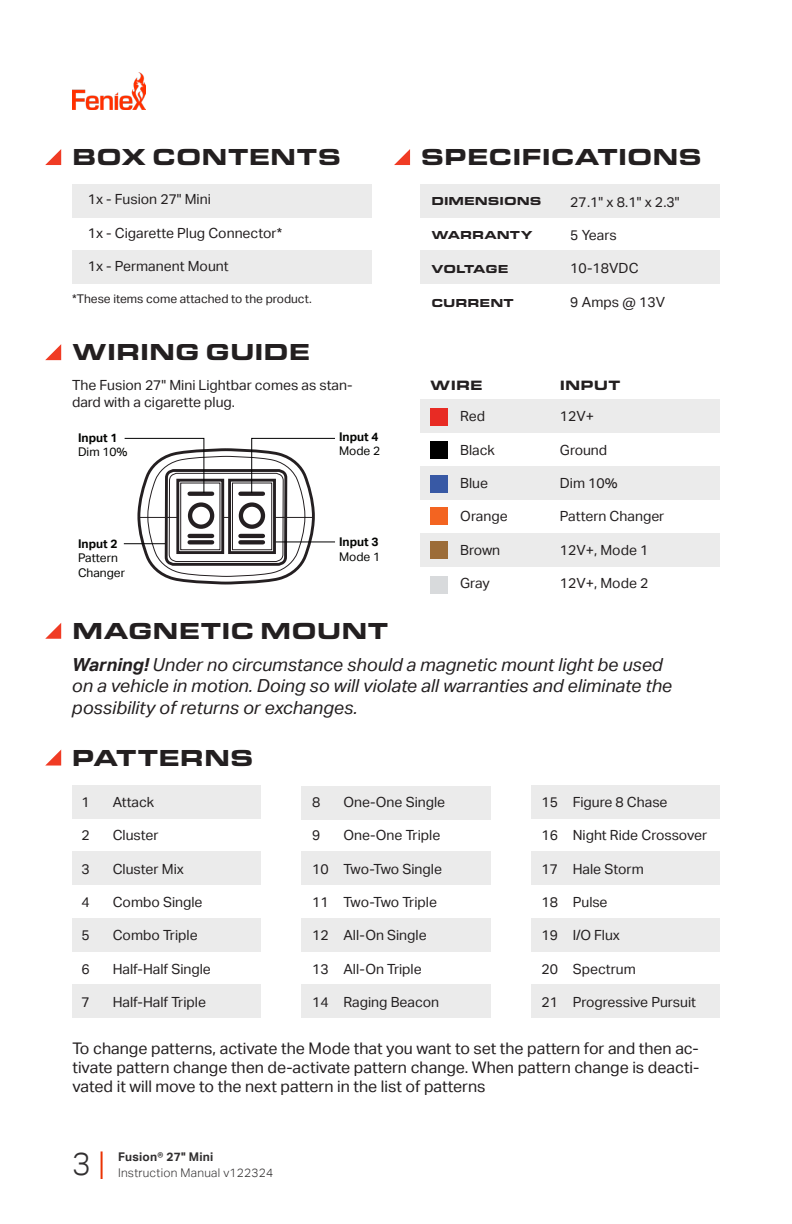
<style>
.page{position:relative;width:792px;height:1224px;background:#fff}
.page>*{position:absolute;margin:0;border:0;box-sizing:border-box;transform-origin:0 0}
.t1{font:300 32px "Aktiv Grotesk";color:#312f30}
.t2{font:900 24px "Eurostile Ext";color:#231f20}
.t3{font:italic 18px/21.6px "Aktiv Grotesk";color:#231f20}
.t4{font:16px/19.2px "Aktiv Grotesk";color:#231f20;text-align:justify}
.Aktiv__Regular{font:14px/16.8px "Aktiv Grotesk";color:#231f20}
.t5{font:900 14px "Eurostile Ext";color:#231f20}
.t6{font:12px "Aktiv Grotesk";color:#231f20}
.Aktiv__Regular-2{font:900 12px "Eurostile Ext";color:#231f20}
.t7{font:12px "Aktiv Grotesk";color:#040503}
.t8{font:300 12px "Aktiv Grotesk";letter-spacing:.02em;color:#312f30}
.t9{font:700 12px "Aktiv Grotesk";color:#040503}
.t10{font:700 12px "Aktiv Grotesk";letter-spacing:.02em;color:#312f30}
.s1{font-weight:700}
.s2{color:#ea3000}
</style>
<div class="page">
<img style="left:72px;top:72px;width:73px;height:37px">
<div style="left:72px;top:184px;width:299px;height:33px;background:#ebebeb"></div>
<svg style="left:45px;top:344px;width:16px;height:16px"></svg>
<svg style="left:45px;top:149px;width:16px;height:16px"></svg>
<svg style="left:394px;top:149px;width:16px;height:16px"></svg>
<svg style="left:124px;top:438px;width:211px;height:147px"></svg>
<hr style="left:124px;top:543px;width:41px;height:1px;background:#000">
<svg style="left:45px;top:623px;width:16px;height:16px"></svg>
<div style="left:420px;top:466px;width:300px;height:34px;background:#ebebeb"></div>
<div style="left:420px;top:533px;width:300px;height:33px;background:#ebebeb"></div>
<div style="left:420px;top:400px;width:300px;height:33px;background:#ebebeb"></div>
<div style="left:430px;top:408px;width:18px;height:17px;background:#e82b24"></div>
<div style="left:430px;top:541px;width:18px;height:18px;background:#9c6c38"></div>
<div style="left:430px;top:441px;width:18px;height:18px;background:#000"></div>
<div style="left:430px;top:475px;width:18px;height:18px;background:#3859a5"></div>
<div style="left:430px;top:507px;width:18px;height:18px;background:#f36421"></div>
<div style="left:430px;top:576px;width:18px;height:18px;background:#d8dadc"></div>
<div style="left:72px;top:985px;width:189px;height:33px;background:#ebebeb"></div>
<div style="left:301px;top:985px;width:190px;height:33px;background:#ebebeb"></div>
<div style="left:531px;top:985px;width:189px;height:33px;background:#ebebeb"></div>
<div style="left:72px;top:852px;width:189px;height:33px;background:#ebebeb"></div>
<div style="left:72px;top:919px;width:189px;height:33px;background:#ebebeb"></div>
<div style="left:301px;top:852px;width:190px;height:33px;background:#ebebeb"></div>
<div style="left:301px;top:919px;width:190px;height:33px;background:#ebebeb"></div>
<div style="left:531px;top:852px;width:189px;height:33px;background:#ebebeb"></div>
<div style="left:531px;top:919px;width:189px;height:33px;background:#ebebeb"></div>
<div style="left:301px;top:786px;width:190px;height:34px;background:#ebebeb"></div>
<div style="left:72px;top:785px;width:189px;height:33px;background:#ebebeb"></div>
<div style="left:531px;top:785px;width:189px;height:33px;background:#ebebeb"></div>
<svg style="left:45px;top:750px;width:16px;height:16px"></svg>
<div style="left:421px;top:250px;width:299px;height:34px;background:#ebebeb"></div>
<div style="left:421px;top:184px;width:299px;height:33px;background:#ebebeb"></div>
<div style="left:72px;top:250px;width:299px;height:34px;background:#ebebeb"></div>
<p class="t2" style="left:72px;top:139px;width:271px">BOX CONTENTS</p>
<p class="Aktiv__Regular" style="left:88px;top:191px;width:125px">1x - Fusion 27" Mini</p>
<p class="t2" style="left:421px;top:139px;width:283px">SPECIFICATIONS</p>
<p class="Aktiv__Regular-2" style="left:431px;top:191px;width:112px">DIMENSIONS</p>
<p class="Aktiv__Regular-2" style="left:431px;top:225px;width:103px">WARRANTY</p>
<p class="Aktiv__Regular-2" style="left:431px;top:259px;width:79px">VOLTAGE</p>
<p class="Aktiv__Regular-2" style="left:431px;top:293px;width:84px">CURRENT</p>
<p class="Aktiv__Regular" style="left:570px;top:193px;width:111px">27.1" x 8.1" x 2.3"</p>
<p class="Aktiv__Regular" style="left:570px;top:227px;width:48px">5 Years</p>
<p class="Aktiv__Regular" style="left:570px;top:260px;width:70px">10-18VDC</p>
<p class="Aktiv__Regular" style="left:88px;top:225px;width:196px">1x - Cigarette Plug Connector*</p>
<p class="Aktiv__Regular" style="left:88px;top:258px;width:142px">1x - Permanent Mount</p>
<p class="t6" style="left:72px;top:292px;width:241px">*These items come attached to the product.</p>
<p class="Aktiv__Regular" style="left:570px;top:293px;width:96px">9 Amps @ 13V</p>
<p class="t2" style="left:72px;top:334px;width:240px">WIRING GUIDE</p>
<p class="Aktiv__Regular" style="left:72px;top:377px;width:282px">The Fusion 27" Mini Lightbar comes as stan&shy;dard with a cigarette plug.</p>
<p class="t9" style="left:78px;top:431px;width:41px">Input 1</p>
<p class="t7" style="left:78px;top:445px;width:51px">Dim 10%</p>
<p class="t9" style="left:78px;top:537px;width:41px">Input 2</p>
<p class="t7" style="left:78px;top:551px;width:41px">Pattern</p>
<p class="t7" style="left:78px;top:566px;width:49px">Changer</p>
<p class="t9" style="left:339px;top:430px;width:41px">Input 4</p>
<p class="t7" style="left:339px;top:444px;width:43px">Mode 2</p>
<p class="t9" style="left:339px;top:535px;width:41px">Input 3</p>
<p class="t7" style="left:339px;top:549px;width:43px">Mode 1</p>
<p class="t2" style="left:72px;top:613px;width:318px">MAGNETIC MOUNT</p>
<p class="t5" style="left:430px;top:375px;width:54px">WIRE</p>
<p class="t5" style="left:560px;top:375px;width:62px">INPUT</p>
<p class="Aktiv__Regular" style="left:460px;top:408px;width:26px">Red</p>
<p class="Aktiv__Regular" style="left:460px;top:442px;width:36px">Black</p>
<p class="Aktiv__Regular" style="left:460px;top:475px;width:29px">Blue</p>
<p class="Aktiv__Regular" style="left:460px;top:508px;width:49px">Orange</p>
<p class="Aktiv__Regular" style="left:460px;top:541px;width:41px">Brown</p>
<p class="Aktiv__Regular" style="left:460px;top:575px;width:31px">Gray</p>
<p class="Aktiv__Regular" style="left:560px;top:408px;width:36px">12V+</p>
<p class="Aktiv__Regular" style="left:560px;top:442px;width:49px">Ground</p>
<p class="Aktiv__Regular" style="left:560px;top:475px;width:59px">Dim 10%</p>
<p class="Aktiv__Regular" style="left:560px;top:508px;width:106px">Pattern Changer</p>
<p class="Aktiv__Regular" style="left:560px;top:541px;width:90px">12V+, Mode 1</p>
<p class="Aktiv__Regular" style="left:560px;top:575px;width:90px">12V+, Mode 2</p>
<p class="t3" style="left:72px;top:654px;width:602px"><span class="s1">Warning!</span> Under no circumstance should a magnetic mount light be used on a vehicle in motion. Doing so will violate all warranties and eliminate the possibility of returns or exchanges.</p>
<p class="t2" style="left:72px;top:739px;width:183px">PATTERNS</p>
<p class="Aktiv__Regular" style="left:81px;top:794px;width:10px">1</p>
<p class="Aktiv__Regular" style="left:81px;top:827px;width:10px">2</p>
<p class="Aktiv__Regular" style="left:81px;top:860px;width:10px">3</p>
<p class="Aktiv__Regular" style="left:81px;top:894px;width:10px">4</p>
<p class="Aktiv__Regular" style="left:81px;top:927px;width:10px">5</p>
<p class="Aktiv__Regular" style="left:81px;top:960px;width:10px">6</p>
<p class="Aktiv__Regular" style="left:81px;top:994px;width:10px">7</p>
<p class="Aktiv__Regular" style="left:573px;top:794px;width:96px">Figure 8 Chase</p>
<p class="Aktiv__Regular" style="left:573px;top:827px;width:136px">Night Ride Crossover</p>
<p class="Aktiv__Regular" style="left:573px;top:860px;width:73px">Hale Storm</p>
<p class="Aktiv__Regular" style="left:573px;top:894px;width:36px">Pulse</p>
<p class="Aktiv__Regular" style="left:573px;top:927px;width:49px">I/O Flux</p>
<p class="Aktiv__Regular" style="left:573px;top:960px;width:65px">Spectrum</p>
<p class="Aktiv__Regular" style="left:573px;top:994px;width:125px">Progressive Pursuit</p>
<p class="t4" style="left:72px;top:1039px;width:628px">To change patterns, activate the Mode that you want to set the pattern for and then ac&shy;tivate pattern change then de-activate pattern change. When pattern change is deacti&shy;vated it will move to the next pattern in the list of patterns</p>
<p class="Aktiv__Regular" style="left:343px;top:794px;width:103px">One-One Single</p>
<p class="Aktiv__Regular" style="left:343px;top:827px;width:98px">One-One Triple</p>
<p class="Aktiv__Regular" style="left:343px;top:860px;width:100px">Two-Two Single</p>
<p class="Aktiv__Regular" style="left:343px;top:894px;width:95px">Two-Two Triple</p>
<p class="Aktiv__Regular" style="left:343px;top:927px;width:85px">All-On Single</p>
<p class="Aktiv__Regular" style="left:343px;top:960px;width:80px">All-On Triple</p>
<p class="Aktiv__Regular" style="left:343px;top:994px;width:97px">Raging Beacon</p>
<p class="Aktiv__Regular" style="left:113px;top:794px;width:43px">Attack</p>
<p class="Aktiv__Regular" style="left:113px;top:827px;width:48px">Cluster</p>
<p class="Aktiv__Regular" style="left:113px;top:860px;width:73px">Cluster Mix</p>
<p class="Aktiv__Regular" style="left:113px;top:894px;width:91px">Combo Single</p>
<p class="Aktiv__Regular" style="left:113px;top:927px;width:86px">Combo Triple</p>
<p class="Aktiv__Regular" style="left:113px;top:960px;width:100px">Half-Half Single</p>
<p class="Aktiv__Regular" style="left:113px;top:994px;width:95px">Half-Half Triple</p>
<p class="Aktiv__Regular" style="left:312px;top:794px;width:10px">8</p>
<p class="Aktiv__Regular" style="left:312px;top:827px;width:10px">9</p>
<p class="Aktiv__Regular" style="left:312px;top:860px;width:18px">10</p>
<p class="Aktiv__Regular" style="left:312px;top:894px;width:18px">11</p>
<p class="Aktiv__Regular" style="left:312px;top:927px;width:18px">12</p>
<p class="Aktiv__Regular" style="left:312px;top:960px;width:18px">13</p>
<p class="Aktiv__Regular" style="left:312px;top:994px;width:18px">14</p>
<p class="Aktiv__Regular" style="left:541px;top:794px;width:18px">15</p>
<p class="Aktiv__Regular" style="left:541px;top:827px;width:18px">16</p>
<p class="Aktiv__Regular" style="left:541px;top:860px;width:18px">17</p>
<p class="Aktiv__Regular" style="left:541px;top:894px;width:18px">18</p>
<p class="Aktiv__Regular" style="left:541px;top:927px;width:18px">19</p>
<p class="Aktiv__Regular" style="left:541px;top:960px;width:18px">20</p>
<p class="Aktiv__Regular" style="left:541px;top:994px;width:18px">21</p>
<h1 class="t1" style="left:72px;top:1145px;width:34px">3<span class="s2">|</span></h1>
<p class="t10" style="left:118px;top:1149px;width:97px">Fusion® 27" Mini</p>
<p class="t8" style="left:118px;top:1165px;width:157px">Instruction Manual v122324</p>
</div>
